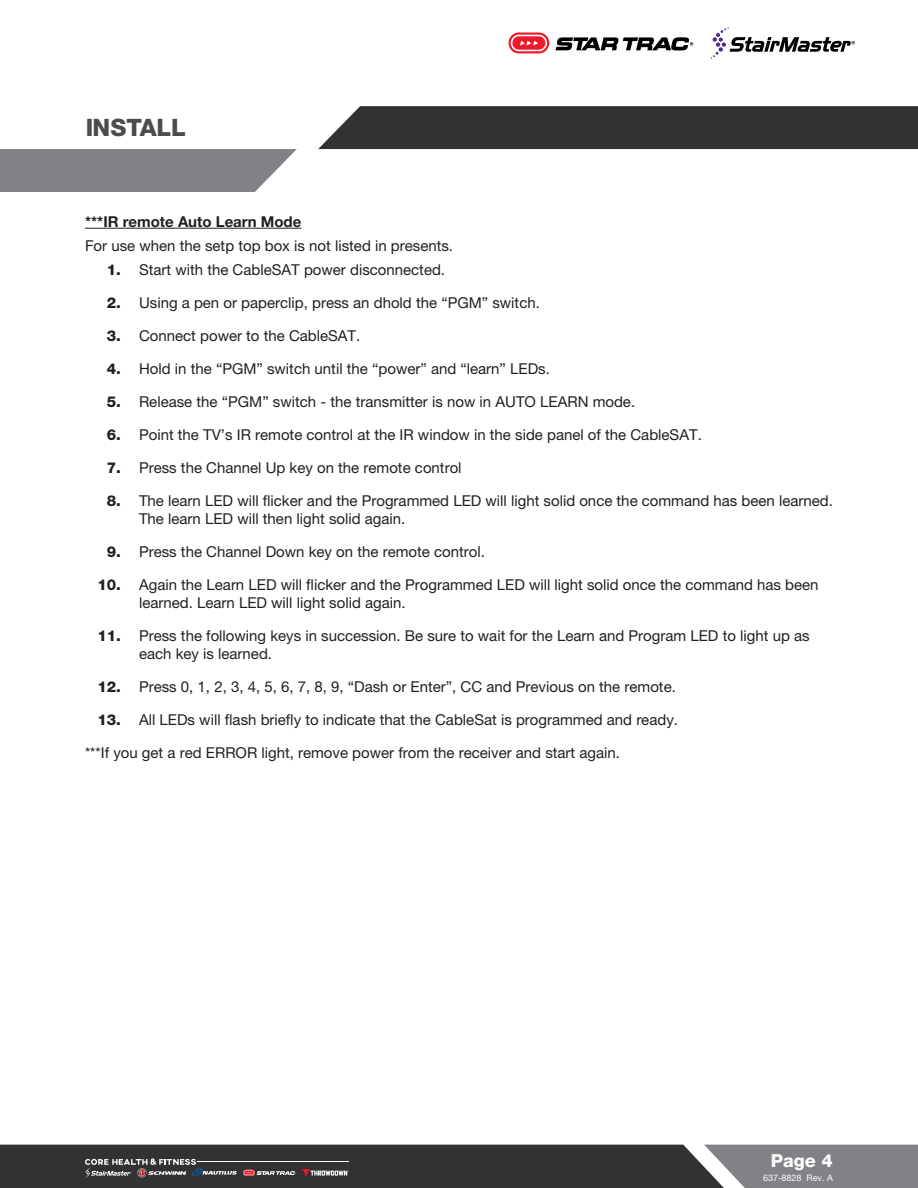
<style>
.page{position:relative;width:918px;height:1188px;background:#fff}
.page>*{position:absolute;margin:0;border:0;box-sizing:border-box;transform-origin:0 0}
.t1{font:800 24px "Helvetica Neue LT Pro";color:#4c4c4c}
.t2{font:800 18px "Helvetica Neue LT Pro";color:#fff}
.Chapter_Body{font:15px/18px "Helvetica Neue LT Pro";color:#231f20}
.Chapter_Body-2{font:700 15px "Helvetica Neue LT Pro";color:#231f20}
.t3{font:9px "Helvetica Neue LT Pro";color:#fff}
.s1{font-weight:800}
</style>
<div class="page">
<div style="left:318px;top:106px;width:600px;height:43px;background:#333233"></div>
<svg style="left:0;top:149px;width:297px;height:43px;background:#888a8d"></svg>
<svg style="left:0;top:1145px;width:918px;height:43px;background:#4d4c4d"></svg>
<svg style="left:711px;top:27px;width:144px;height:32px"></svg>
<svg style="left:555px;top:37px;width:138px;height:13px"></svg>
<svg style="left:509px;top:32px;width:40px;height:21px"></svg>
<hr style="left:85px;top:228px;width:216px;height:1px;background:#231f20">
<h1 class="t1" style="left:85px;top:114px;width:102px">INSTALL</h1>
<p class="Chapter_Body-2" style="left:85px;top:212px;width:218px">***IR remote Auto Learn Mode</p>
<p class="Chapter_Body" style="left:85px;top:236px;width:370px">For use when the setp top box is not listed in presents.</p>
<p class="Chapter_Body" style="left:107px;top:260px;width:340px"><span class="s1">1.</span> Start with the CableSAT power disconnected.</p>
<p class="Chapter_Body" style="left:107px;top:293px;width:435px"><span class="s1">2.</span> Using a pen or paperclip, press an dhold the “PGM” switch.</p>
<p class="Chapter_Body" style="left:107px;top:326px;width:255px"><span class="s1">3.</span> Connect power to the CableSAT.</p>
<p class="Chapter_Body" style="left:107px;top:359px;width:445px"><span class="s1">4.</span> Hold in the “PGM” switch until the “power” and “learn” LEDs.</p>
<p class="Chapter_Body" style="left:107px;top:392px;width:530px"><span class="s1">5.</span> Release the “PGM” switch - the transmitter is now in AUTO LEARN mode.</p>
<p class="Chapter_Body" style="left:107px;top:425px;width:597px"><span class="s1">6.</span> Point the TV’s IR remote control at the IR window in the side panel of the CableSAT.</p>
<p class="Chapter_Body" style="left:107px;top:458px;width:356px"><span class="s1">7.</span> Press the Channel Up key on the remote control</p>
<p class="Chapter_Body" style="left:139px;top:491px;width:695px;text-indent:-32px"><span class="s1">8.</span> The learn LED will flicker and the Programmed LED will light solid once the command has been learned.<br>The learn LED will then light solid again.</p>
<p class="Chapter_Body" style="left:107px;top:542px;width:380px"><span class="s1">9.</span> Press the Channel Down key on the remote control.</p>
<p class="Chapter_Body" style="left:139px;top:575px;width:681px;text-indent:-42px"><span class="s1">10.</span> Again the Learn LED will flicker and the Programmed LED will light solid once the command has been learned. Learn LED will light solid again.</p>
<p class="Chapter_Body" style="left:139px;top:626px;width:672px;text-indent:-42px"><span class="s1">11.</span> Press the following keys in succession. Be sure to wait for the Learn and Program LED to light up as each key is learned.</p>
<p class="Chapter_Body" style="left:97px;top:677px;width:580px"><span class="s1">12.</span> Press 0, 1, 2, 3, 4, 5, 6, 7, 8, 9, “Dash or Enter”, CC and Previous on the remote.</p>
<p class="Chapter_Body" style="left:97px;top:710px;width:582px"><span class="s1">13.</span> All LEDs will flash briefly to indicate that the CableSat is programmed and ready.</p>
<p class="Chapter_Body" style="left:85px;top:743px;width:537px">***If you get a red ERROR light, remove power from the receiver and start again.</p>
<p class="t2" style="left:771px;top:1150px;width:64px">PAGE 4</p>
<p class="t3" style="left:763px;top:1173px;width:71px">637-8828 Rev. A</p>
</div>
